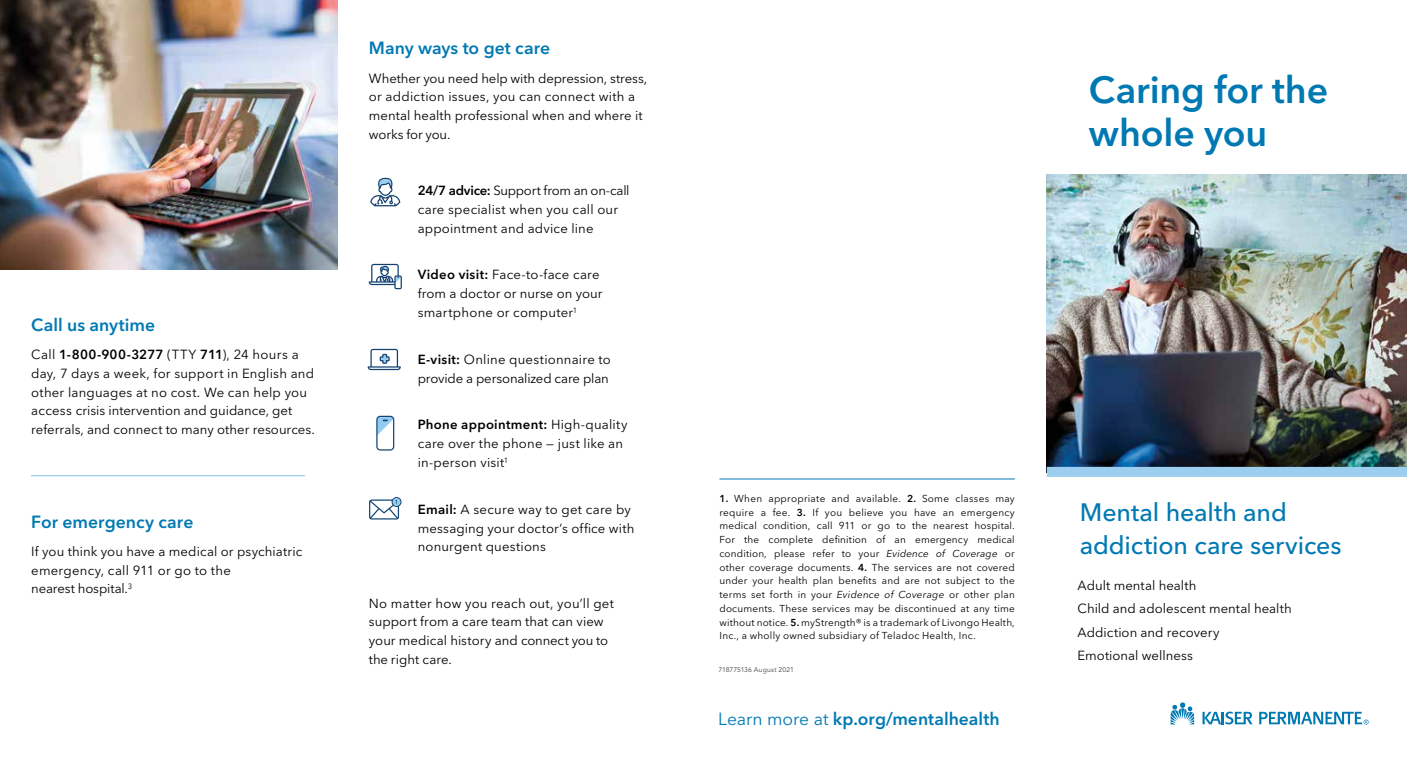
<style>
.page{position:relative;width:1407px;height:765px;background:#fff}
.page>*{position:absolute;margin:0;border:0;box-sizing:border-box;transform-origin:0 0}
.t1{font:600 37.5px/42.2px "Avenir Next LT Pro";letter-spacing:-.005em;color:#0079b3}
.KP_Title_2{font:500 25px/32.8px "Avenir Next LT Pro";letter-spacing:-.005em;color:#0079b3}
.t2{font:600 17.5px "Avenir Next LT Pro";color:#0079b3}
.KP_Body{font:13.12px/18.8px "Avenir Next LT Pro";letter-spacing:.005em;color:#000}
.KP_Subhead_2{font:13.12px/18.8px "Avenir Next LT Pro";letter-spacing:.015em;color:#000}
.KP_Subhead_2-2{font:13.12px/18.8px "Avenir Next LT Pro";letter-spacing:-.005em;color:#000}
.KP_Bullet__List__blu{font:13.12px "Avenir Next LT Pro";letter-spacing:.005em;color:#000}
.KP_Bullet__List{font:13.12px "Avenir Next LT Pro";color:#000}
.KP_1557_Line_Rule{font:10px/13.8px "Avenir Next LT Pro";letter-spacing:.025em;color:#000;text-align:justify}
.t3{font:6.88px "Avenir LT Std";letter-spacing:.015em;color:#474747}
.s1{font-weight:600}
.s2{font-style:italic}
.s3{font-weight:400}
</style>
<div class="page">
<img style="left:1046px;top:174px;width:360px;height:293px">
<img style="left:0;top:0;width:338px;height:270px">
<svg style="left:1170px;top:702px;width:24px;height:22px"></svg>
<svg style="left:1202px;top:712px;width:50px;height:12px"></svg>
<svg style="left:1259px;top:712px;width:109px;height:13px"></svg>
<hr style="left:719px;top:479px;width:295px;height:1px;background:#0079b3">
<svg style="left:369px;top:497px;width:32px;height:23px"></svg>
<svg style="left:376px;top:416px;width:18px;height:35px"></svg>
<svg style="left:369px;top:264px;width:33px;height:25px"></svg>
<svg style="left:370px;top:177px;width:30px;height:29px"></svg>
<hr style="left:31px;top:475px;width:274px;height:1px;background:#9ccef0">
<svg style="left:368px;top:349px;width:33px;height:21px"></svg>
<div style="left:1046px;top:467px;width:360px;height:10px;background:#9ccef0"></div>
<h2 class="t2" style="left:31px;top:314px;width:125px">Call us anytime</h2>
<p class="KP_Body" style="left:31px;top:345px;width:285px">Call <span class="s1">1-800-900-3277</span> (TTY <span class="s1">711</span>), 24 hours a day, 7 days a week, for support in English and other languages at no cost. We can help you access crisis intervention and guidance, get referrals, and connect to many other resources.</p>
<h2 class="t2" style="left:31px;top:511px;width:164px">For emergency care</h2>
<p class="KP_Body" style="left:31px;top:542px;width:272px">If you think you have a medical or psychiatric emergency, call 911 or go to the<br>nearest hospital.<sup>3</sup></p>
<h2 class="t2" style="left:369px;top:38px;width:183px">Many ways to get care</h2>
<p class="KP_Body" style="left:369px;top:69px;width:280px">Whether you need help with depression, stress, or addiction issues, you can connect with a mental health professional when and where it works for you.</p>
<p class="KP_Subhead_2" style="left:417px;top:181px;width:213px"><span class="s1">24/7 advice:</span> Support from an on-call care specialist when you call our appointment and advice line</p>
<p class="KP_Subhead_2" style="left:417px;top:265px;width:186px"><span class="s1">Video visit:</span> Face-to-face care from a doctor or nurse on your smartphone or computer<sup>1</sup></p>
<p class="KP_Subhead_2-2" style="left:418px;top:350px;width:195px"><span class="s1">E-visit:</span> Online questionnaire to provide a personalized care plan</p>
<p class="KP_Subhead_2" style="left:418px;top:415px;width:211px"><span class="s1">Phone appointment:</span> High-quality care over the phone — just like an in-person visit<sup>1</sup></p>
<p class="KP_Subhead_2" style="left:418px;top:500px;width:218px"><span class="s1">Email:</span> A secure way to get care by messaging your doctor’s office with nonurgent questions</p>
<p class="KP_Body" style="left:369px;top:594px;width:246px">No matter how you reach out, you’ll get support from a care team that can view your medical history and connect you to the right care.</p>
<h1 class="t1" style="left:1088px;top:69px;width:241px">Caring for the whole you</h1>
<p class="KP_1557_Line_Rule" style="left:719px;top:491px;width:297px"><span class="s1">1.</span> When appropriate and available. <span class="s1">2.</span> Some classes may require a fee. <span class="s1">3.</span> If you believe you have an emergency medical condition, call 911 or go to the nearest hospital.<br>For the complete definition of an emergency medical condition, please refer to your <span class="s2">Evidence of Coverage</span> or other coverage documents. <span class="s1">4.</span> The services are not covered under your health plan benefits and are not subject to the terms set forth in your <span class="s2">Evidence of Coverage</span> or other plan documents. These services may be discontinued at any time without notice. <span class="s1">5.</span> myStrength® is a trademark of Livongo Health, Inc., a wholly owned subsidiary of Teladoc Health, Inc.</p>
<p class="t3" style="left:718px;top:666px;width:77px">718775136 August 2021</p>
<p class="t2" style="left:718px;top:708px;width:283px"><span class="s3">Learn more at</span> kp.org/mentalhealth</p>
<p class="KP_Title_2" style="left:1079px;top:496px;width:263px">Mental health and addiction care services</p>
<p class="KP_Bullet__List__blu" style="left:1077px;top:578px;width:120px">Adult mental health</p>
<p class="KP_Bullet__List__blu" style="left:1077px;top:601px;width:215px">Child and adolescent mental health</p>
<p class="KP_Bullet__List" style="left:1077px;top:624px;width:143px">Addiction and recovery</p>
<p class="KP_Bullet__List" style="left:1077px;top:648px;width:117px">Emotional wellness</p>
</div>
